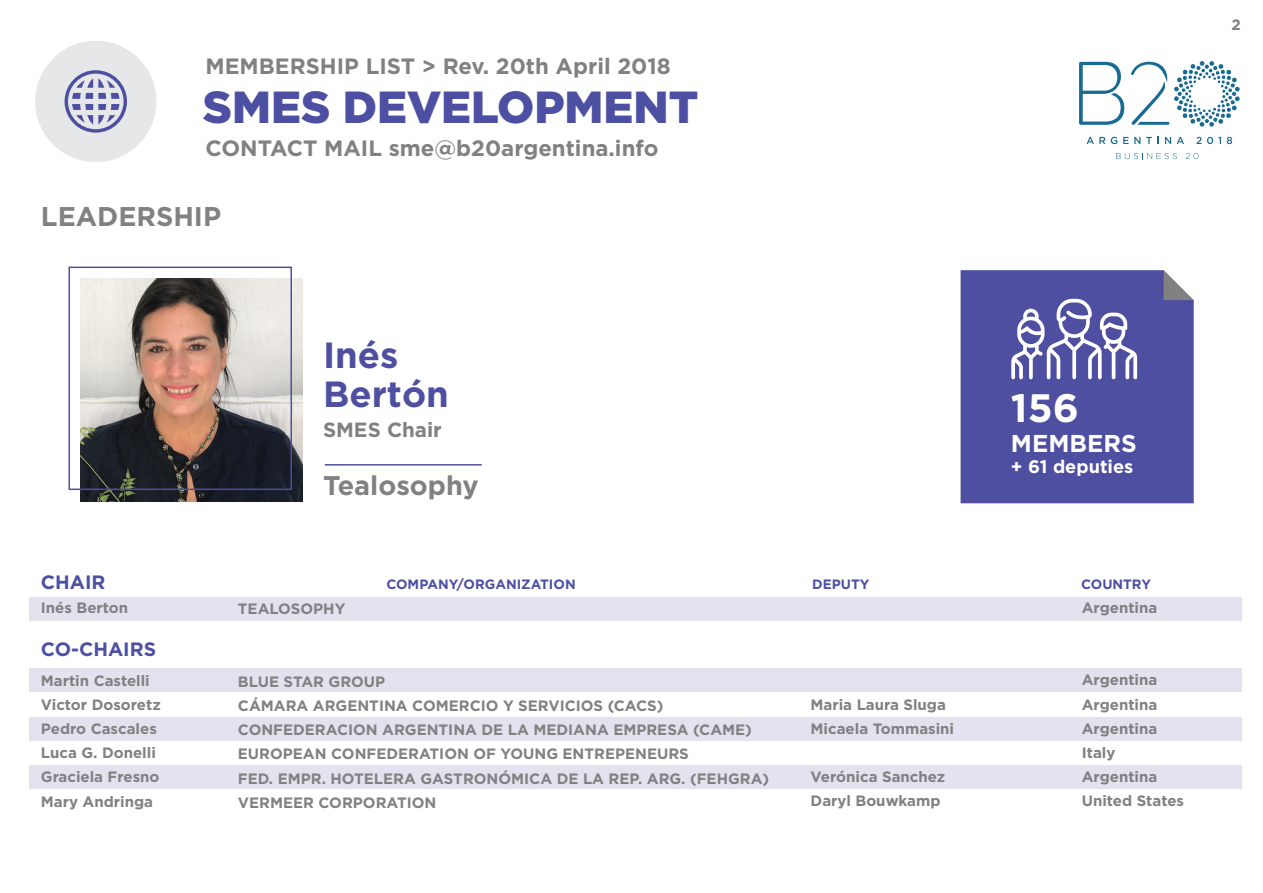
<style>
.page{position:relative;width:1263px;height:893px;background:#fff}
.page>*{position:absolute;margin:0;border:0;box-sizing:border-box;transform-origin:0 0}
.t1{font:900 44.85px "Gotham";color:#4d50a2}
.t2{font:700 39.6px "Gotham";color:#fff}
.t3{font:700 36.45px/39.8px "Gotham";color:#4e4fa0}
.t4{font:700 27px "Gotham";color:#808180}
.t5{font:700 24.3px "Gotham";color:#fff}
.t6{font:700 22.2px "Gotham";color:#808180}
.t7{font:700 20.55px "Gotham";color:#808180}
.t8{font:700 19.35px "Gotham";color:#4d50a2}
.t9{font:700 18.15px "Gotham";color:#fff}
.t10{font:700 15px/24.2px "Gotham";color:#808180}
.t11{font:700 13.5px "Gotham";color:#4d50a2}
</style>
<div class="page">
<div style="left:35px;top:41px;width:121px;height:121px;background:#e6e7e9;border-radius:50%"></div>
<svg style="left:65px;top:70px;width:62px;height:63px"></svg>
<div style="left:29px;top:668px;width:1212px;height:24px;background:#e3e3f0"></div>
<div style="left:29px;top:717px;width:1212px;height:23px;background:#e3e3f0"></div>
<div style="left:29px;top:765px;width:1212px;height:24px;background:#e3e3f0"></div>
<div style="left:29px;top:597px;width:1212px;height:23px;background:#e3e3f0"></div>
<svg style="left:1131px;top:61px;width:109px;height:66px"></svg>
<svg style="left:1086px;top:137px;width:19px;height:7px"></svg>
<svg style="left:1111px;top:137px;width:6px;height:7px"></svg>
<svg style="left:1123px;top:137px;width:5px;height:7px"></svg>
<svg style="left:1134px;top:137px;width:6px;height:7px"></svg>
<svg style="left:1146px;top:137px;width:13px;height:7px"></svg>
<svg style="left:1165px;top:137px;width:19px;height:7px"></svg>
<svg style="left:1196px;top:137px;width:5px;height:7px"></svg>
<svg style="left:1207px;top:137px;width:14px;height:7px"></svg>
<svg style="left:1227px;top:137px;width:5px;height:7px"></svg>
<svg style="left:1079px;top:62px;width:45px;height:63px"></svg>
<svg style="left:1116px;top:153px;width:61px;height:6px"></svg>
<svg style="left:1186px;top:153px;width:12px;height:6px"></svg>
<img style="left:80px;top:279px;width:223px;height:222px">
<hr style="left:325px;top:464px;width:157px;height:2px;background:#4e4fa0">
<div style="left:68px;top:267px;width:224px;height:223px;border:2px solid #4e4fa0"></div>
<div style="left:960px;top:270px;width:234px;height:233px;background:#4e4fa0"></div>
<svg style="left:1011px;top:299px;width:126px;height:80px"></svg>
<svg style="left:1163px;top:270px;width:31px;height:30px"></svg>
<h3 class="t6" style="left:206px;top:53px;width:467px">MEMBERSHIP LIST &gt; Rev. 20th April 2018</h3>
<h1 class="t1" style="left:203px;top:82px;width:497px">SMES DEVELOPMENT</h1>
<h3 class="t6" style="left:206px;top:135px;width:454px">CONTACT MAIL sme@b20argentina.info</h3>
<h3 class="t4" style="left:41px;top:200px;width:182px">LEADERSHIP</h3>
<h3 class="t3" style="left:323px;top:334px;width:127px">Inés<br>Bertón</h3>
<h3 class="t7" style="left:323px;top:418px;width:120px">SMES Chair</h3>
<h3 class="t4" style="left:323px;top:470px;width:157px">Tealosophy</h3>
<h2 class="t2" style="left:1011px;top:385px;width:69px">156</h2>
<h3 class="t5" style="left:1011px;top:429px;width:127px">MEMBERS</h3>
<p class="t9" style="left:1011px;top:457px;width:124px">+ 61 deputies</p>
<p class="t8" style="left:41px;top:571px;width:66px">CHAIR</p>
<p class="t11" style="left:386px;top:576px;width:191px">COMPANY/ORGANIZATION</p>
<p class="t11" style="left:812px;top:576px;width:59px">DEPUTY</p>
<p class="t11" style="left:1081px;top:576px;width:71px">COUNTRY</p>
<p class="t10" style="left:41px;top:595px;width:89px">Inés Berton</p>
<p class="t10" style="left:238px;top:597px;width:109px">TEALOSOPHY</p>
<p class="t10" style="left:1082px;top:595px;width:77px">Argentina</p>
<p class="t8" style="left:41px;top:638px;width:117px">CO-CHAIRS</p>
<p class="t10" style="left:41px;top:668px;width:121px">Martin Castelli<br>Victor Dosoretz<br>Pedro Cascales<br>Luca G. Donelli<br>Graciela Fresno<br>Mary Andringa</p>
<p class="t10" style="left:238px;top:669px;width:533px">BLUE STAR GROUP<br>CÁMARA ARGENTINA COMERCIO Y SERVICIOS (CACS)<br>CONFEDERACION ARGENTINA DE LA MEDIANA EMPRESA (CAME)<br>EUROPEAN CONFEDERATION OF YOUNG ENTREPENEURS<br>FED. EMPR. HOTELERA GASTRONÓMICA DE LA REP. ARG. (FEHGRA)<br>VERMEER CORPORATION</p>
<p class="t10" style="left:811px;top:692px;width:145px">Maria Laura Sluga<br>Micaela Tommasini</p>
<p class="t10" style="left:811px;top:764px;width:136px">Verónica Sanchez<br>Daryl Bouwkamp</p>
<p class="t10" style="left:1082px;top:668px;width:104px">Argentina<br>Argentina<br>Argentina<br>Italy<br>Argentina<br>United States</p>
<p class="t10" style="left:1231px;top:12px;width:11px">2</p>
</div>
